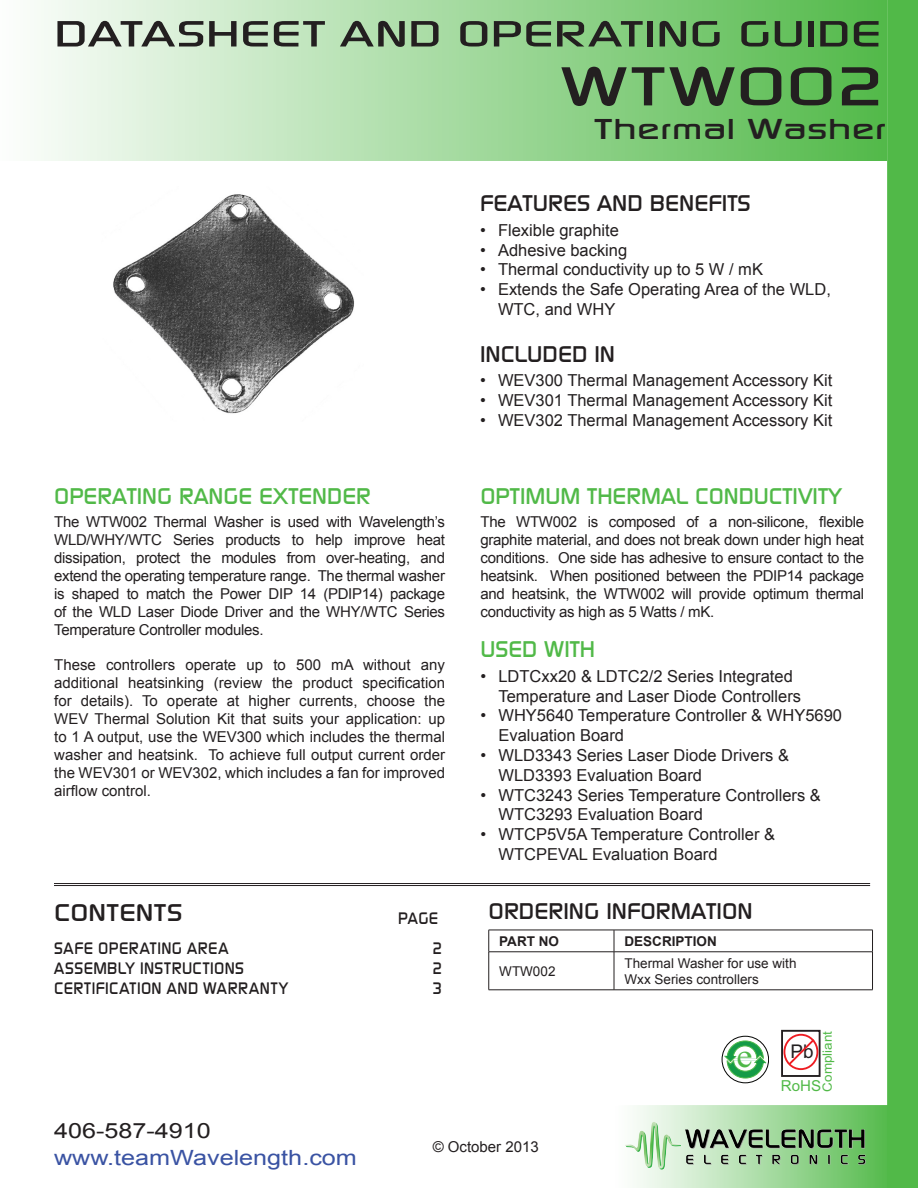
<style>
.page{position:relative;width:918px;height:1188px;background:#fff}
.page>*{position:absolute;margin:0;border:0;box-sizing:border-box;transform-origin:0 0}
.t1{font:54px "Modaerne";color:#231f20;scale:1.5 1}
.t2{font:36px "Modaerne";color:#231f20;scale:1.5 1}
.t3{font:33.45px "Times New Roman";color:#4eb848;scale:1.08 1}
.t4{font:28.5px "Modaerne";letter-spacing:.005em;color:#231f20;scale:1.5 1}
.t5{font:24px "Modaerne";letter-spacing:.025em;color:#231f20;scale:1.2 1}
.Cover_Page_Body_Head{font:22.5px "Modaerne";color:#51b948;scale:1.08 1}
.TOC_Header_Style{font:22.5px "Modaerne";color:#231f20;scale:1.1 1}
.t6{font:21px "Arial";color:#3a53a3;scale:1.2 1}
.t7{font:21px "Arial";color:#231f20;scale:1.2 1}
.t8{font:18.9px "Arial";color:#231f20}
.t9{font:16.5px/19.8px "Arial";color:#231f20}
.TOC_Line_Style{font:16.5px "Modaerne";letter-spacing:.025em;color:#231f20}
.t10{font:15.15px "Arial";color:#51b948}
.body_text{font:15px/18px "Arial";letter-spacing:-.02em;color:#231f20;text-align:justify}
.Un-Numbered_Body_Cop{font:15px "Arial";color:#231f20}
.Pin_Table_Copy{font:13.5px/16.2px "Arial";color:#231f20}
.Table_Headers{font:700 13.5px "Arial";color:#231f20}
.t11{font:12.75px "Arial";color:#51b948;scale:1.05 1}
</style>
<div class="page">
<img style="left:113px;top:194px;width:241px;height:220px">
<hr style="left:489px;top:930px;width:125px;height:1px;background:#231f20">
<svg style="left:489px;top:930px;width:1px;height:22px"></svg>
<hr style="left:489px;top:952px;width:125px;height:1px;background:#231f20">
<hr style="left:489px;top:952px;width:1px;height:38px;background:#231f20">
<hr style="left:489px;top:990px;width:125px;height:1px;background:#231f20">
<hr style="left:54px;top:883px;width:816px;height:1px;background:#231f20">
<hr style="left:54px;top:885px;width:816px;height:1px;background:#231f20">
<svg style="left:41px;top:0;width:573px;height:160px;background:#bde4ba"></svg>
<svg style="left:614px;top:0;width:304px;height:1188px"></svg>
<h2 class="t2" style="left:54px;top:14px;width:553px">DATASHEET AND OPERATING GUIDE</h2>
<h1 class="t1" style="left:561px;top:57px;width:218px">WTW002</h1>
<h3 class="t4" style="left:594px;top:114px;width:196px">Thermal Washer</h3>
<p class="Cover_Page_Body_Head" style="left:54px;top:484px;width:295px">OPERATING RANGE EXTENDER</p>
<p class="body_text" style="left:54px;top:513px;width:392px">The WTW002 Thermal Washer is used with Wavelength’s WLD/WHY/WTC Series products to help improve heat dissipation, protect the modules from over-heating, and extend the operating temperature range. The thermal washer is shaped to match the Power DIP 14 (PDIP14) package of the WLD Laser Diode Driver and the WHY/WTC Series Temperature Controller modules.</p>
<p class="body_text" style="left:54px;top:656px;width:392px">These controllers operate up to 500 mA without any additional heatsinking (review the product specification for details). To operate at higher currents, choose the WEV Thermal Solution Kit that suits your application: up to 1 A output, use the WEV300 which includes the thermal washer and heatsink. To achieve full output current order the WEV301 or WEV302, which includes a fan for improved airflow control.</p>
<p class="t5" style="left:54px;top:899px;width:109px">CONTENTS</p>
<p class="TOC_Line_Style" style="left:398px;top:909px;width:42px">PAGE</p>
<p class="TOC_Line_Style" style="left:54px;top:939px;width:176px">SAFE OPERATING AREA</p>
<p class="TOC_Line_Style" style="left:432px;top:939px;width:12px">2</p>
<p class="TOC_Line_Style" style="left:54px;top:959px;width:191px">ASSEMBLY INSTRUCTIONS</p>
<p class="TOC_Line_Style" style="left:432px;top:959px;width:12px">2</p>
<p class="TOC_Line_Style" style="left:54px;top:979px;width:236px">CERTIFICATION AND WARRANTY</p>
<p class="TOC_Line_Style" style="left:432px;top:979px;width:12px">3</p>
<p class="TOC_Header_Style" style="left:480px;top:191px;width:248px">FEATURES AND BENEFITS</p>
<p class="t9" style="left:480px;top:220px;width:141px">• Flexible graphite</p>
<p class="t9" style="left:480px;top:240px;width:149px">• Adhesive backing</p>
<p class="t9" style="left:480px;top:260px;width:285px">• Thermal conductivity up to 5 W / mK</p>
<p class="t9" style="left:498px;top:280px;width:334px;text-indent:-18px">• Extends the Safe Operating Area of the WLD,<br>WTC, and WHY</p>
<p class="TOC_Header_Style" style="left:480px;top:342px;width:124px">INCLUDED IN</p>
<p class="t9" style="left:480px;top:371px;width:354px">• WEV300 Thermal Management Accessory Kit</p>
<p class="t9" style="left:480px;top:390px;width:354px">• WEV301 Thermal Management Accessory Kit</p>
<p class="t9" style="left:480px;top:410px;width:354px">• WEV302 Thermal Management Accessory Kit</p>
<p class="Cover_Page_Body_Head" style="left:480px;top:484px;width:336px">OPTIMUM THERMAL CONDUCTIVITY</p>
<p class="body_text" style="left:480px;top:513px;width:385px">The WTW002 is composed of a non-silicone, flexible graphite material, and does not break down under high heat conditions. One side has adhesive to ensure contact to the heatsink. When positioned between the PDIP14 package and heatsink, the WTW002 will provide optimum thermal conductivity as high as 5 Watts / mK.</p>
<p class="Cover_Page_Body_Head" style="left:480px;top:637px;width:108px">USED WITH</p>
<p class="t9" style="left:498px;top:666px;width:304px;text-indent:-18px">• LDTCxx20 &amp; LDTC2/2 Series Integrated<br>Temperature and Laser Diode Controllers</p>
<p class="t9" style="left:498px;top:706px;width:345px;text-indent:-18px">• WHY5640 Temperature Controller &amp; WHY5690<br>Evaluation Board</p>
<p class="t9" style="left:498px;top:745px;width:292px;text-indent:-18px">• WLD3343 Series Laser Diode Drivers &amp;<br>WLD3393 Evaluation Board</p>
<p class="t9" style="left:498px;top:785px;width:324px;text-indent:-18px">• WTC3243 Series Temperature Controllers &amp;<br>WTC3293 Evaluation Board</p>
<p class="t9" style="left:498px;top:825px;width:278px;text-indent:-18px">• WTCP5V5A Temperature Controller &amp;<br>WTCPEVAL Evaluation Board</p>
<p class="TOC_Header_Style" style="left:489px;top:899px;width:242px">ORDERING INFORMATION</p>
<p class="Table_Headers" style="left:499px;top:932px;width:61px">PART NO</p>
<p class="Table_Headers" style="left:625px;top:932px;width:94px">DESCRIPTION</p>
<p class="Pin_Table_Copy" style="left:499px;top:963px;width:58px">WTW002</p>
<p class="Pin_Table_Copy" style="left:625px;top:955px;width:174px">Thermal Washer for use with<br>Wxx Series controllers</p>
<p class="t3" style="left:737px;top:1033px;width:16px">e</p>
<p class="t11" style="left:819px;top:1092px;width:59px;rotate:-90deg">Compliant</p>
<p class="t8" style="left:791px;top:1039px;width:25px">Pb</p>
<p class="t10" style="left:781px;top:1076px;width:42px">RoHS</p>
<h3 class="t7" style="left:54px;top:1117px;width:132px">406-587-4910</h3>
<h3 class="t6" style="left:54px;top:1144px;width:254px">www.teamWavelength.com</h3>
<p class="Un-Numbered_Body_Cop" style="left:433px;top:1137px;width:108px">© October 2013</p>
</div>
